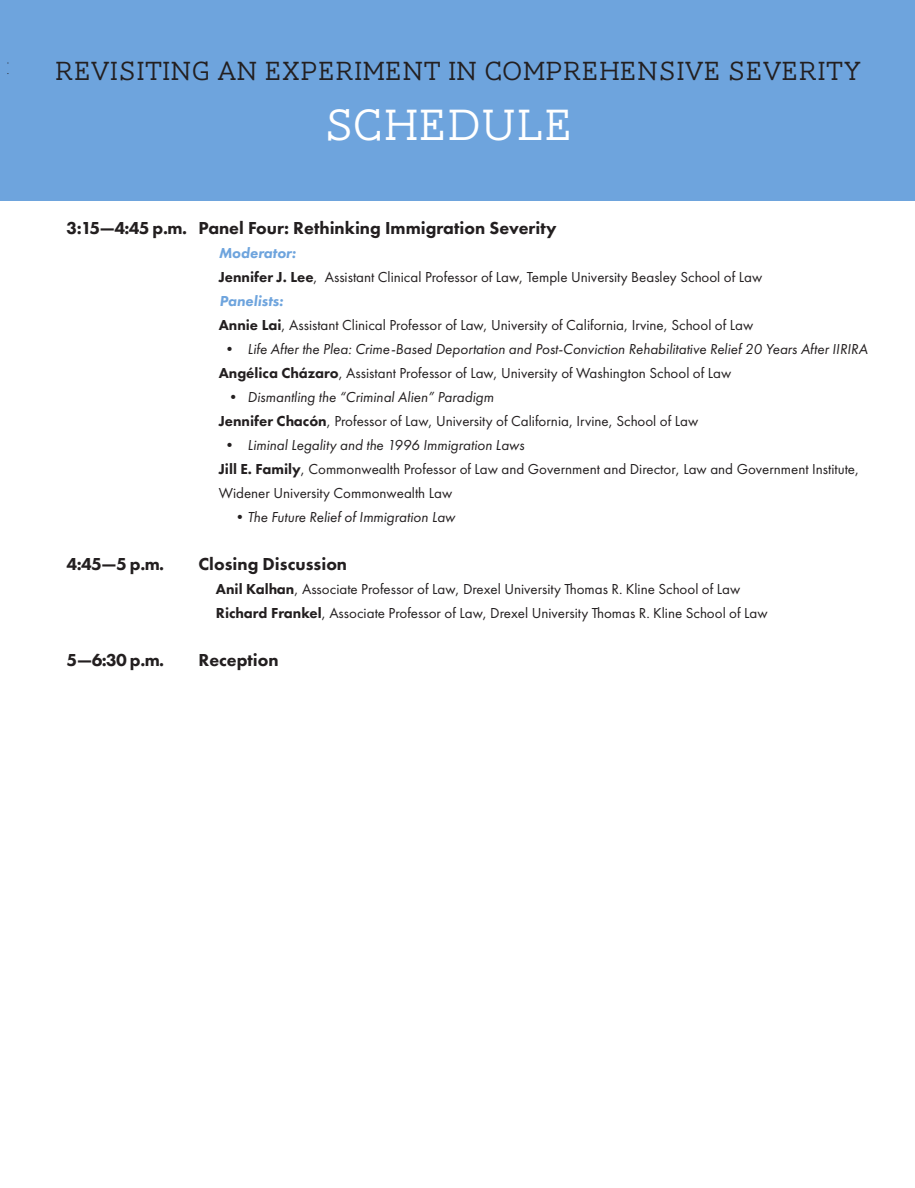
<style>
.page{position:relative;width:915px;height:1188px;background:#fff}
.page>*{position:absolute;margin:0;border:0;box-sizing:border-box;transform-origin:0 0}
.t1{font:300 45px "AW Conqueror Slab";letter-spacing:.01em;color:#fff}
.t2{font:300 27px "AW Conqueror Slab";letter-spacing:.01em;color:#231f20}
.t3{font:100 27px "Nanami";color:#231f20}
.t4{font:800 18px "Futura PT";color:#231f20}
.t5{font:15px/24px "Futura PT";color:#231f20}
.t6{font:italic 15px/24px "Futura PT";color:#231f20}
.s1{font-weight:800;font-style:italic;color:#6ea4dd}
.s2{font-weight:800}
.s3{font-style:normal}
.s4{font-weight:800;font-style:normal}
.s5{font-style:italic}
</style>
<div class="page">
<div style="left:0;top:0;width:915px;height:201px;background:#6ea4dd"></div>
<h2 class="t3" style="left:7px;top:50px;width:3px">:</h2>
<h2 class="t2" style="left:55px;top:56px;width:807px">REVISITING AN EXPERIMENT IN COMPREHENSIVE SEVERITY</h2>
<h1 class="t1" style="left:325px;top:101px;width:250px">SCHEDULE</h1>
<p class="t4" style="left:67px;top:217px;width:122px">3:15—4:45 p.m.</p>
<p class="t4" style="left:67px;top:553px;width:99px">4:45—5 p.m.</p>
<p class="t4" style="left:67px;top:649px;width:99px">5—6:30 p.m.</p>
<p class="t4" style="left:198px;top:217px;width:360px">Panel Four: Rethinking Immigration Severity</p>
<p class="t5" style="left:219px;top:241px;width:545px"><span class="s1">Moderator:<br></span><span class="s2">Jennifer J. Lee</span>, Assistant Clinical Professor of Law, Temple University Beasley School of Law <span class="s1">Panelists:<br></span><span class="s2">Annie Lai</span>, Assistant Clinical Professor of Law, University of California, Irvine, School of Law</p>
<p class="t6" style="left:219px;top:337px;width:651px"><span class="s3">•</span> Life After the Plea: Crime-Based Deportation and Post-Conviction Rehabilitative Relief 20 Years After IIRIRA<br><span class="s4">Angélica Cházaro</span><span class="s3">, Assistant Professor of Law, University of Washington School of Law</span></p>
<p class="t5" style="left:219px;top:385px;width:481px;text-indent:7px">• <span class="s5">Dismantling the “Criminal Alien” Paradigm<br></span><span class="s2">Jennifer Chacón</span>, Professor of Law, University of California, Irvine, School of Law</p>
<p class="t5" style="left:219px;top:433px;width:642px">• <span class="s5">Liminal Legality and the 1996 Immigration Laws<br></span><span class="s2">Jill E. Family</span>, Commonwealth Professor of Law and Government and Director, Law and Government Institute,<br>Widener University Commonwealth Law</p>
<p class="t6" style="left:233px;top:505px;width:224px"><span class="s3">•</span>The Future Relief of Immigration Law</p>
<p class="t4" style="left:198px;top:553px;width:150px">Closing Discussion</p>
<p class="t5" style="left:216px;top:577px;width:553px"><span class="s2">Anil Kalhan</span>, Associate Professor of Law, Drexel University Thomas R. Kline School of Law<br><span class="s2">Richard Frankel</span>, Associate Professor of Law, Drexel University Thomas R. Kline School of Law</p>
<p class="t4" style="left:198px;top:649px;width:82px">Reception</p>
</div>
